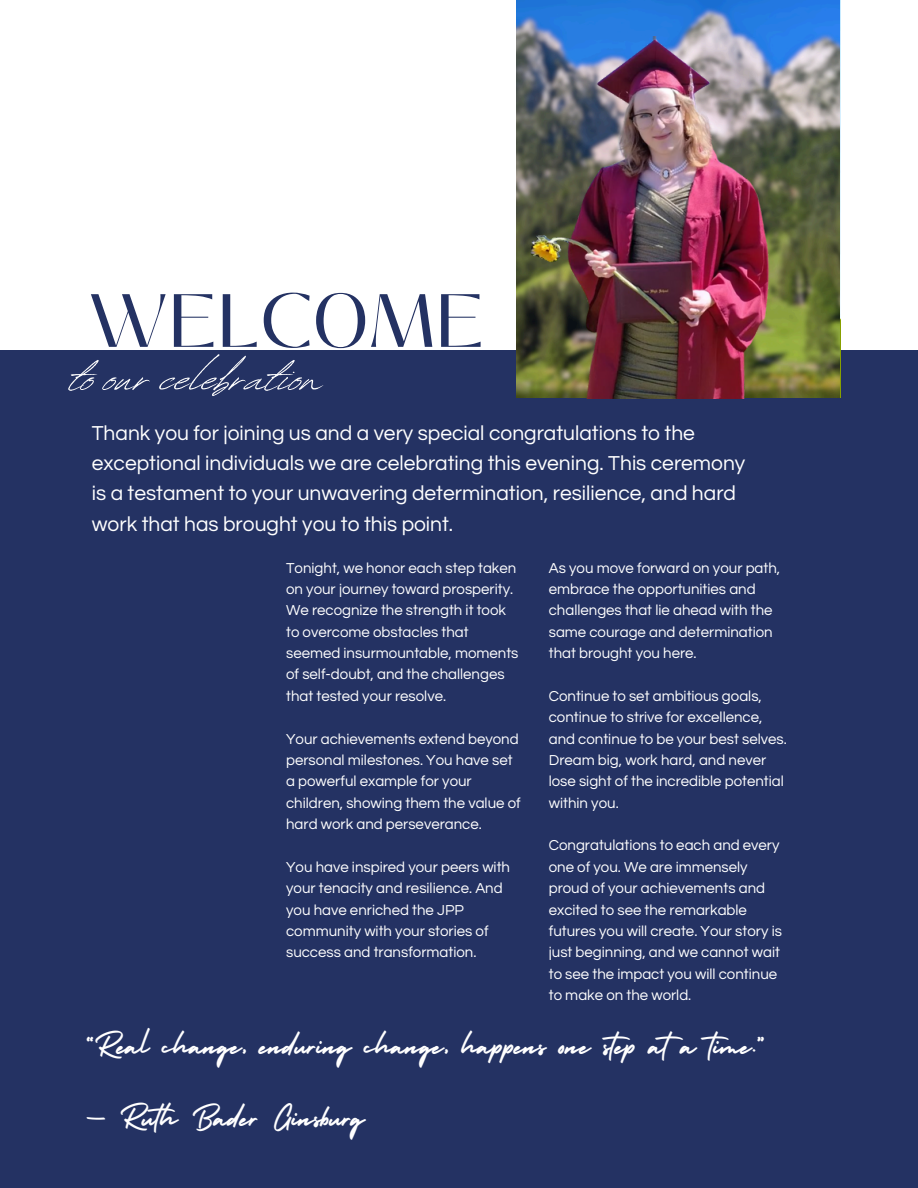
<style>
.page{position:relative;width:918px;height:1188px;background:#243263}
.page>*{position:absolute;margin:0;border:0;box-sizing:border-box;transform-origin:0 0}
.t1{font:75px "Black Mango";color:#243263}
.t2{font:70.2px "Revive 80 Signature";color:#fff}
.t3{font:36px "Holiday";color:#fff}
.t4{font:21px/30.3px "Questrial";color:#fff}
.t5{font:15px/21.3px "Questrial";color:#fff}
</style>
<div class="page">
<div style="left:0;top:0;width:918px;height:350px;background:#fff"></div>
<img style="left:516px;top:0;width:324px;height:398px">
<img style="left:516px;top:37px;width:313px;height:361px">
<p class="t1" style="left:88px;top:264px;width:399px">WELCOME</p>
<p class="t2" style="left:70px;top:324px;width:253px">to our celebration</p>
<p class="t4" style="left:92px;top:418px;width:655px">Thank you for joining us and a very special congratulations to the exceptional individuals we are celebrating this evening. This ceremony is a testament to your unwavering determination, resilience, and hard work that has brought you to this point.</p>
<p class="t5" style="left:549px;top:557px;width:233px">As you move forward on your path, embrace the opportunities and challenges that lie ahead with the same courage and determination that brought you here.</p>
<p class="t5" style="left:549px;top:686px;width:240px">Continue to set ambitious goals, continue to strive for excellence, and continue to be your best selves.<br>Dream big, work hard, and never lose sight of the incredible potential within you.</p>
<p class="t5" style="left:549px;top:835px;width:235px">Congratulations to each and every one of you. We are immensely proud of your achievements and excited to see the remarkable futures you will create. Your story is just beginning, and we cannot wait to see the impact you will continue to make on the world.</p>
<h3 class="t3" style="left:86px;top:1018px;width:681px">“Real change, enduring change, happens one step ata time.”</h3>
<p class="t3" style="left:86px;top:1090px;width:281px">— Ruth Bader Ginsburg</p>
<p class="t5" style="left:286px;top:557px;width:234px">Tonight, we honor each step taken on your journey toward prosperity.<br>We recognize the strength it took to overcome obstacles that seemed insurmountable, moments of self-doubt, and the challenges that tested your resolve.</p>
<p class="t5" style="left:286px;top:728px;width:236px">Your achievements extend beyond personal milestones. You have set a powerful example for your children, showing them the value of hard work and perseverance.</p>
<p class="t5" style="left:286px;top:857px;width:225px">You have inspired your peers with your tenacity and resilience. And you have enriched the JPP community with your stories of success and transformation.</p>
</div>
